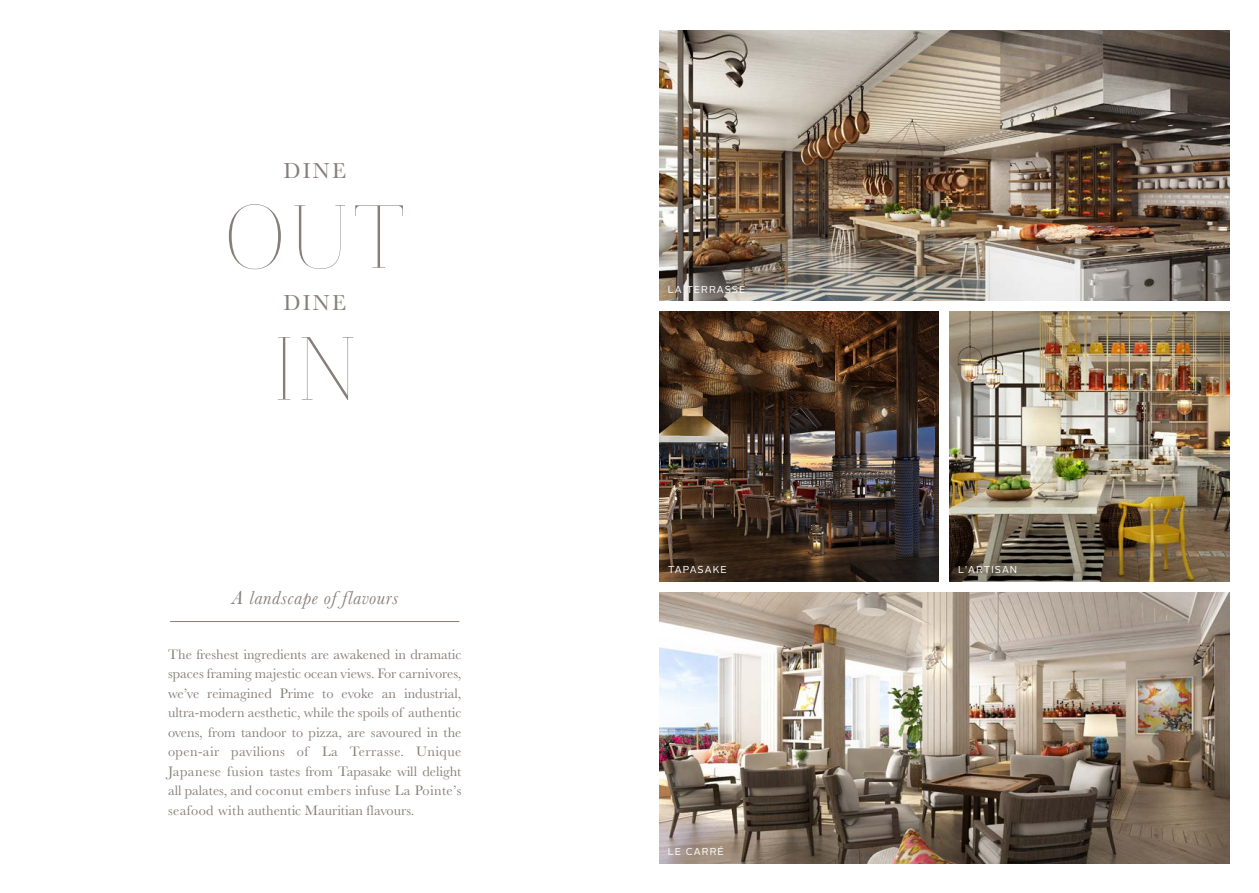
<style>
.page{position:relative;width:1259px;height:893px;background:#fff}
.page>*{position:absolute;margin:0;border:0;box-sizing:border-box;transform-origin:0 0}
.Large_Headings_Text{font:90px "Aire Light Pro";color:#877e7a}
.Small_Headings_Baske{font:22.5px "Baskerville";letter-spacing:.1em;color:#877e7a}
.Cell{font:italic 19.5px "Baskerville";letter-spacing:.03em;color:#877e7a}
.Body_Copy{font:14.25px/19.5px "Baskerville";color:#877e7a;text-align:justify}
.captions{font:10.05px "Alright Sans";letter-spacing:.1em;color:#fff}
</style>
<div class="page">
<img style="left:949px;top:311px;width:280px;height:271px">
<img style="left:659px;top:311px;width:280px;height:271px">
<img style="left:659px;top:30px;width:570px;height:270px">
<img style="left:659px;top:592px;width:570px;height:271px">
<hr style="left:170px;top:621px;width:289px;height:1px;background:#877e7a">
<p class="Small_Headings_Baske" style="left:283px;top:158px;width:64px">DINE</p>
<p class="Large_Headings_Text" style="left:224px;top:184px;width:182px">OUT</p>
<p class="Small_Headings_Baske" style="left:283px;top:290px;width:64px">DINE</p>
<p class="Large_Headings_Text" style="left:274px;top:316px;width:83px">IN</p>
<p class="Cell" style="left:232px;top:586px;width:168px">A landscape of flavours</p>
<p class="Body_Copy" style="left:168px;top:644px;width:295px">The freshest ingredients are awakened in dramatic spaces framing majestic ocean views. For carnivores, we’ve reimagined Prime to evoke an industrial, ultra-modern aesthetic, while the spoils of authentic ovens, from tandoor to pizza, are savoured in the open-air pavilions of La Terrasse. Unique Japanese fusion tastes from Tapasake will delight all palates, and coconut embers infuse La Pointe’s seafood with authentic Mauritian flavours.</p>
<p class="captions" style="left:668px;top:283px;width:79px">LA TERRASSE</p>
<p class="captions" style="left:668px;top:563px;width:60px">TAPASAKE</p>
<p class="captions" style="left:958px;top:563px;width:61px">L'ARTISAN</p>
<p class="captions" style="left:668px;top:844px;width:58px">LE CARRÉ</p>
</div>
